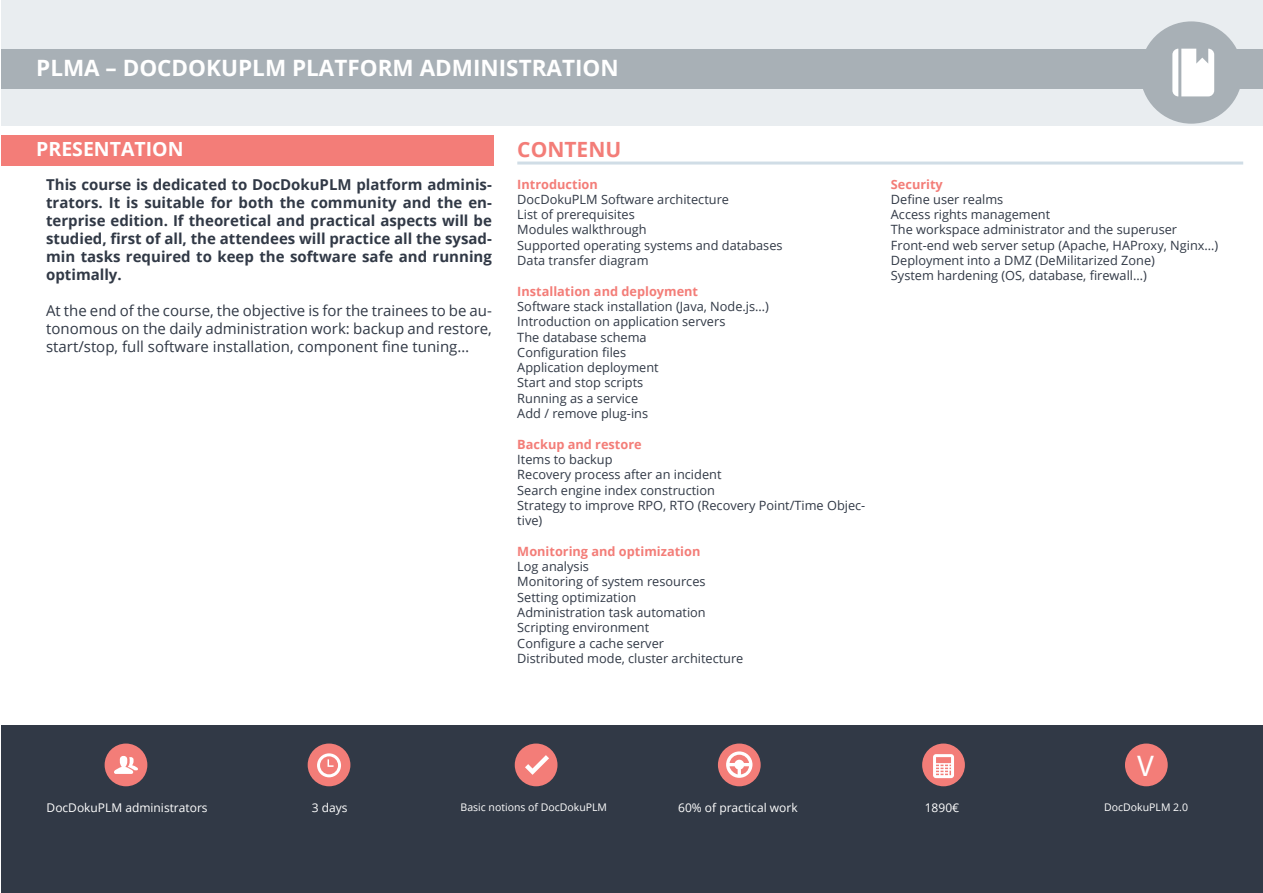
<style>
.page{position:relative;width:1263px;height:893px;background:#fff}
.page>*{position:absolute;margin:0;border:0;box-sizing:border-box;transform-origin:0 0}
.t1{font:30px "Myriad Pro";color:#fff}
.t2{font:700 22.5px "Open Sans";color:#fff}
.t3{font:700 21px "Open Sans";color:#f37d78}
.t4{font:700 19.5px "Open Sans";color:#fff}
.t5{font:700 15px/18px "Open Sans";color:#313946;text-align:justify}
.t6{font:15px/18px "Open Sans";color:#313946;text-align:justify}
.t7{font:12.75px/15.3px "Open Sans";color:#313946}
.t8{font:700 12.75px "Open Sans";color:#f37d78}
.t9{font:12px "Open Sans";color:#fff}
.t10{font:10.5px "Open Sans";color:#fff}
</style>
<div class="page">
<div style="left:1px;top:0;width:1262px;height:125px;background:#e9edf0"></div>
<hr style="left:517px;top:162px;width:726px;height:3px;background:#d0dde6">
<div style="left:1px;top:135px;width:493px;height:31px;background:#f37d78"></div>
<div style="left:1px;top:49px;width:1262px;height:39px;background:#a8b0b6"></div>
<div style="left:1140px;top:21px;width:102px;height:103px;background:#a8b0b6;border-radius:50%"></div>
<svg style="left:1172px;top:49px;width:42px;height:47px;background:#f0f2f3"></svg>
<div style="left:1px;top:726px;width:1262px;height:167px;background:#313946"></div>
<div style="left:105px;top:743px;width:42px;height:43px;background:#f37d78;border-radius:50%"></div>
<svg style="left:114px;top:756px;width:24px;height:18px"></svg>
<div style="left:308px;top:743px;width:42px;height:43px;background:#f37d78;border-radius:50%"></div>
<svg style="left:317px;top:753px;width:24px;height:24px"></svg>
<div style="left:515px;top:743px;width:42px;height:43px;background:#f37d78;border-radius:50%"></div>
<svg style="left:525px;top:755px;width:24px;height:20px"></svg>
<div style="left:718px;top:743px;width:43px;height:43px;background:#f37d78;border-radius:50%"></div>
<svg style="left:726px;top:751px;width:26px;height:27px"></svg>
<div style="left:922px;top:743px;width:43px;height:43px;background:#f37d78;border-radius:50%"></div>
<svg style="left:933px;top:754px;width:21px;height:24px"></svg>
<div style="left:1125px;top:743px;width:43px;height:43px;background:#f37d78;border-radius:50%"></div>
<p class="t2" style="left:36px;top:52px;width:584px">PLMA – DOCDOKUPLM PLATFORM ADMINISTRATION</p>
<p class="t4" style="left:36px;top:135px;width:149px">PRESENTATION</p>
<p class="t3" style="left:517px;top:135px;width:106px">CONTENU</p>
<p class="t8" style="left:517px;top:175px;width:82px">Introduction</p>
<p class="t7" style="left:517px;top:191px;width:213px">DocDokuPLM Software architecture</p>
<p class="t7" style="left:517px;top:207px;width:119px">List of prerequisites</p>
<p class="t7" style="left:517px;top:222px;width:131px">Modules walkthrough</p>
<p class="t7" style="left:517px;top:237px;width:267px">Supported operating systems and databases</p>
<p class="t7" style="left:517px;top:252px;width:133px">Data transfer diagram</p>
<p class="t8" style="left:517px;top:282px;width:182px">Installation and deployment</p>
<p class="t7" style="left:517px;top:298px;width:253px">Software stack installation (Java, Node.js…)</p>
<p class="t7" style="left:517px;top:314px;width:210px">Introduction on application servers</p>
<p class="t7" style="left:517px;top:329px;width:131px">The database schema</p>
<p class="t7" style="left:517px;top:344px;width:110px">Configuration files</p>
<p class="t7" style="left:517px;top:360px;width:143px">Application deployment</p>
<p class="t7" style="left:517px;top:375px;width:128px">Start and stop scripts</p>
<p class="t7" style="left:517px;top:390px;width:122px">Running as a service</p>
<p class="t7" style="left:517px;top:405px;width:132px">Add / remove plug-ins</p>
<p class="t8" style="left:517px;top:435px;width:126px">Backup and restore</p>
<p class="t7" style="left:517px;top:451px;width:97px">Items to backup</p>
<p class="t7" style="left:517px;top:467px;width:206px">Recovery process after an incident</p>
<p class="t7" style="left:517px;top:482px;width:199px">Search engine index construction</p>
<p class="t7" style="left:517px;top:497px;width:350px">Strategy to improve RPO, RTO (Recovery Point/Time Objec&shy;tive)</p>
<p class="t8" style="left:517px;top:542px;width:185px">Monitoring and optimization</p>
<p class="t7" style="left:517px;top:558px;width:73px">Log analysis</p>
<p class="t7" style="left:517px;top:574px;width:190px">Monitoring of system resources</p>
<p class="t7" style="left:517px;top:589px;width:121px">Setting optimization</p>
<p class="t7" style="left:517px;top:604px;width:190px">Administration task automation</p>
<p class="t7" style="left:517px;top:620px;width:133px">Scripting environment</p>
<p class="t7" style="left:517px;top:635px;width:148px">Configure a cache server</p>
<p class="t7" style="left:517px;top:650px;width:228px">Distributed mode, cluster architecture</p>
<p class="t5" style="left:46px;top:175px;width:447px">This course is dedicated to DocDokuPLM platform adminis&shy;trators. It is suitable for both the community and the en&shy;terprise edition. If theoretical and practical aspects will be studied, first of all, the attendees will practice all the sysad&shy;min tasks required to keep the software safe and running optimally.</p>
<p class="t6" style="left:46px;top:301px;width:447px">At the end of the course, the objective is for the trainees to be au&shy;tonomous on the daily administration work: backup and restore, start/stop, full software installation, component fine tuning…</p>
<p class="t8" style="left:891px;top:175px;width:53px">Security</p>
<p class="t7" style="left:891px;top:191px;width:114px">Define user realms</p>
<p class="t7" style="left:891px;top:207px;width:161px">Access rights management</p>
<p class="t7" style="left:891px;top:222px;width:288px">The workspace administrator and the superuser</p>
<p class="t7" style="left:891px;top:237px;width:329px">Front-end web server setup (Apache, HAProxy, Nginx…)</p>
<p class="t7" style="left:891px;top:252px;width:266px">Deployment into a DMZ (DeMilitarized Zone)</p>
<p class="t7" style="left:891px;top:268px;width:257px">System hardening (OS, database, firewall…)</p>
<h1 class="t1" style="left:1136px;top:748px;width:18px">V</h1>
<p class="t9" style="left:47px;top:800px;width:163px">DocDokuPLM administrators</p>
<p class="t9" style="left:312px;top:800px;width:37px">3 days</p>
<p class="t10" style="left:460px;top:800px;width:148px">Basic notions of DocDokuPLM</p>
<p class="t9" style="left:678px;top:800px;width:121px">60% of practical work</p>
<p class="t9" style="left:925px;top:800px;width:36px">1890€</p>
<p class="t10" style="left:1104px;top:800px;width:85px">DocDokuPLM 2.0</p>
<p class="t9" style="left:62px;top:801px;width:131px">Architectes techniques,</p>
<p class="t9" style="left:311px;top:801px;width:34px">4 jour</p>
<p class="t10" style="left:476px;top:801px;width:116px">Bonne maîtrise de Java,</p>
<p class="t9" style="left:717px;top:801px;width:42px">50% de</p>
<p class="t9" style="left:938px;top:801px;width:8px">5</p>
<p class="t10" style="left:1099px;top:801px;width:96px">Android 4.4 (KitKat)</p>
</div>
